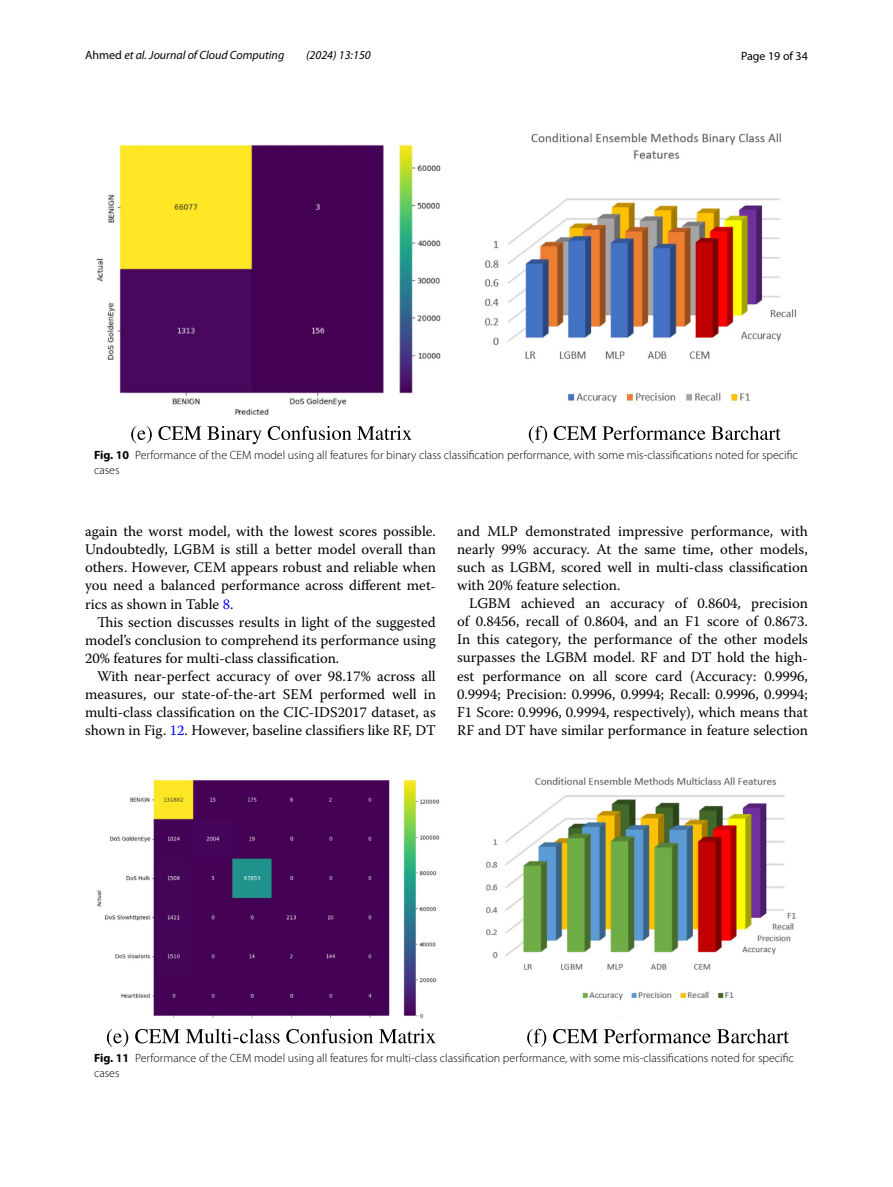
<style>
.page{position:relative;width:893px;height:1187px;background:#fff}
.page>*{position:absolute;margin:0;border:0;box-sizing:border-box;transform-origin:0 0}
.t1{font:14.7px/18px "Warnock Pro";color:#000;text-align:justify}
.t2{font:300 12px/15px "Myriad Pro";color:#000}
.t3{font:italic 12px "Myriad Pro";color:#000}
.t4{font:12px "Myriad Pro";color:#000}
.s1{font-style:normal}
.s2{font-weight:700}
.s3{color:#00f}
</style>
<div class="page">
<img style="left:96px;top:133px;width:701px;height:282px">
<svg style="left:131px;top:426px;width:281px;height:18px"></svg>
<svg style="left:529px;top:426px;width:252px;height:17px"></svg>
<img style="left:96px;top:777px;width:700px;height:241px">
<svg style="left:107px;top:1028px;width:329px;height:18px"></svg>
<svg style="left:527px;top:1028px;width:262px;height:18px"></svg>
<p class="t3" style="left:85px;top:48px;width:201px"><span class="s1">Ahmed</span> et al. Journal of Cloud Computing</p>
<p class="t3" style="left:306px;top:48px;width:66px">(2024) 13:150</p>
<p class="t4" style="left:741px;top:48px;width:68px">Page 19 of 34</p>
<p class="t2" style="left:94px;top:448px;width:705px"><span class="s2">Fig. 10</span> Performance of the CEM model using all features for binary class classification performance, with some mis-classifications noted for specific cases</p>
<p class="t1" style="left:85px;top:522px;width:352px">again the worst model, with the lowest scores possible.<br>Undoubtedly, LGBM is still a better model overall than others. However, CEM appears robust and reliable when you need a balanced performance across different met&shy;rics as shown in Table <span class="s3">8</span>.</p>
<p class="t1" style="left:85px;top:612px;width:352px;text-indent:12px">This section discusses results in light of the suggested model’s conclusion to comprehend its performance using 20% features for multi-class classification.</p>
<p class="t1" style="left:85px;top:666px;width:352px;text-indent:12px">With near-perfect accuracy of over 98.17% across all measures, our state-of-the-art SEM performed well in multi-class classification on the CIC-IDS2017 dataset, as shown in Fig. <span class="s3">12</span>. However, baseline classifiers like RF, DT</p>
<p class="t1" style="left:457px;top:522px;width:352px">and MLP demonstrated impressive performance, with nearly 99% accuracy. At the same time, other models, such as LGBM, scored well in multi-class classification with 20% feature selection.</p>
<p class="t1" style="left:457px;top:594px;width:352px;text-indent:12px">LGBM achieved an accuracy of 0.8604, precision of 0.8456, recall of 0.8604, and an F1 score of 0.8673.<br>In this category, the performance of the other models surpasses the LGBM model. RF and DT hold the high&shy;est performance on all score card (Accuracy: 0.9996, 0.9994; Precision: 0.9996, 0.9994; Recall: 0.9996, 0.9994; F1 Score: 0.9996, 0.9994, respectively), which means that RF and DT have similar performance in feature selection</p>
<p class="t2" style="left:94px;top:1050px;width:701px"><span class="s2">Fig. 11</span> Performance of the CEM model using all features for multi-class classification performance, with some mis-classifications noted for specific cases</p>
</div>
